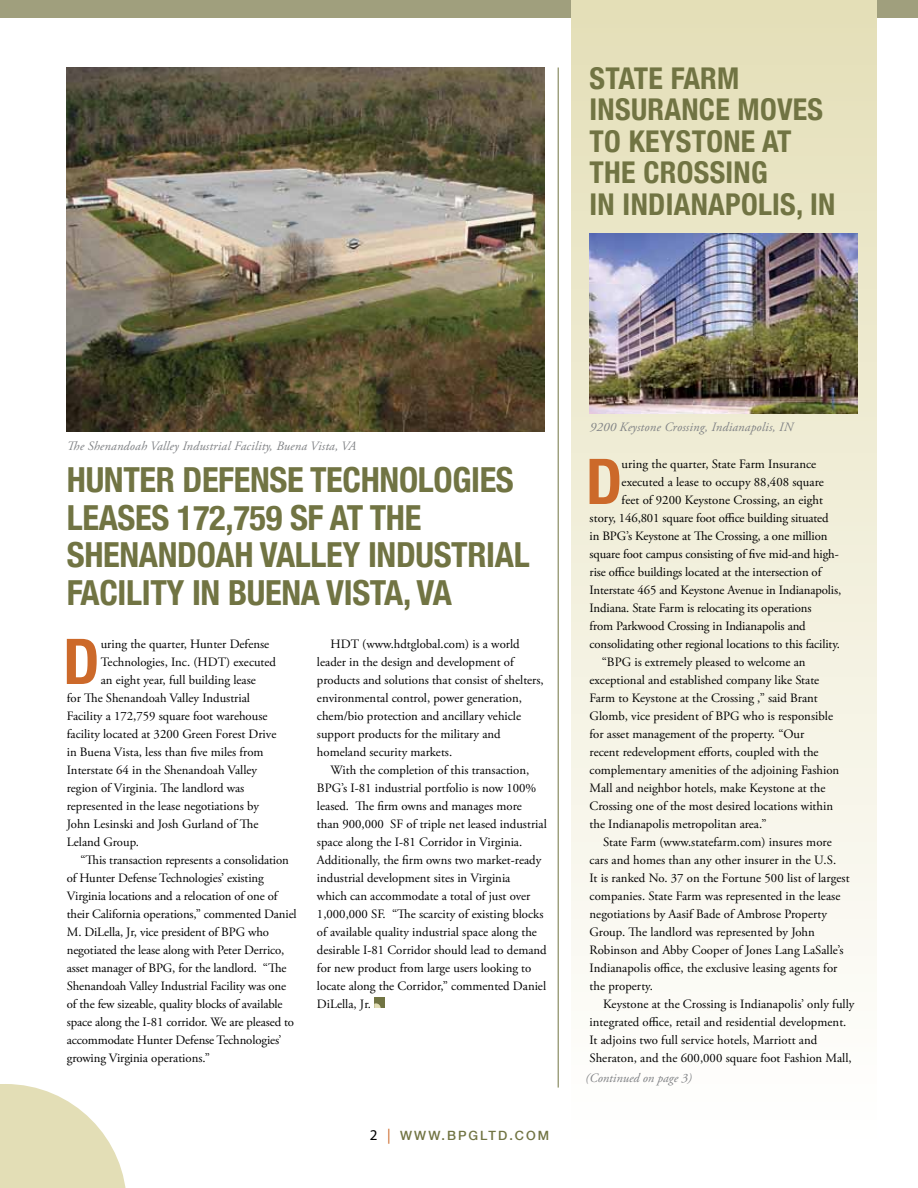
<style>
.page{position:relative;width:918px;height:1188px;background:#fff}
.page>*{position:absolute;margin:0;border:0;box-sizing:border-box;transform-origin:0 0}
.t1{font:700 condensed 63.15px "Helvetica Neue";color:#cc692a}
.t2{font:700 condensed 34.5px/37.5px "Helvetica Neue";letter-spacing:-.01em;color:#717443}
.t3{font:700 condensed 30px/31.5px "Helvetica Neue";letter-spacing:.01em;color:#717443}
.t4{font:12.75px/18px "Adobe Garamond Pro";color:#000}
.t5{font:italic 12.75px "Adobe Garamond Pro";letter-spacing:.015em;color:#808285}
.t6{font:500 12.75px "Helvetica Neue";letter-spacing:.16em;color:#717443}
.s1{font-family:"Myriad Pro";font-weight:400;font-size:15px;color:#000}
.s2{font-family:"Myriad Pro";font-weight:400;font-size:15px;color:#cc692a}
</style>
<div class="page">
<div style="left:0;top:0;width:918px;height:17px;background:#a09f7d"></div>
<div style="left:572px;top:0;width:304px;height:1152px;background:linear-gradient(to bottom,#e5dfb8,#fff)"></div>
<svg style="left:0;top:1084px;width:126px;height:104px"></svg>
<div style="left:374px;top:998px;width:10px;height:10px;background:#717443"></div>
<svg style="left:374px;top:1003px;width:7px;height:5px"></svg>
<img style="left:67px;top:68px;width:478px;height:364px">
<img style="left:590px;top:234px;width:267px;height:180px">
<hr style="left:558px;top:68px;width:1px;height:1020px;background:#717443">
<h3 class="t3" style="left:590px;top:62px;width:247px">STATE FARM<br>INSURANCE MOVES<br>TO KEYSTONE AT<br>THE CROSSING<br>IN INDIANAPOLIS, IN</h3>
<p class="t5" style="left:67px;top:438px;width:291px">The Shenandoah Valley Industrial Facility, Buena Vista, VA</p>
<h2 class="t2" style="left:67px;top:461px;width:447px;text-indent:73px">ER DEFENSE TECHNOLOGIES<br>LEASES 172,759 SF AT TH E<br>SH ENAND OAH VALLEY INDUSTR</h2>
<h2 class="t2" style="left:67px;top:461px;width:19px">HUNT</h2>
<h2 class="t2" style="left:486px;top:536px;width:43px">IAL</h2>
<h2 class="t2" style="left:67px;top:573px;width:387px">FACILITY IN BUENA VISTA, VA</h2>
<h1 class="t1" style="left:63px;top:623px;width:31px">D</h1>
<p class="t4" style="left:101px;top:635px;width:170px">uring the quarter, Hunter Defense</p>
<p class="t4" style="left:101px;top:653px;width:177px">Technologies, Inc. (HDT) executed</p>
<p class="t4" style="left:101px;top:671px;width:157px">an eight year, full building lease</p>
<p class="t4" style="left:67px;top:689px;width:185px">for The Shenandoah Valley Industrial</p>
<p class="t4" style="left:67px;top:707px;width:202px">Facility a 172,759 square foot warehouse</p>
<p class="t4" style="left:67px;top:725px;width:211px">facility located at 3200 Green Forest Drive</p>
<p class="t4" style="left:67px;top:743px;width:198px">in Buena Vista, less than five miles from</p>
<p class="t4" style="left:67px;top:761px;width:192px">Interstate 64 in the Shenandoah Valley</p>
<p class="t4" style="left:67px;top:779px;width:179px">region of Virginia. The landlord was</p>
<p class="t4" style="left:67px;top:797px;width:194px">represented in the lease negotiations by</p>
<p class="t4" style="left:67px;top:815px;width:193px">John Lesinski and Josh Gurland of The</p>
<p class="t4" style="left:67px;top:833px;width:74px">Leland Group.</p>
<p class="t4" style="left:80px;top:851px;width:210px">“This transaction represents a consolidation</p>
<p class="t4" style="left:67px;top:869px;width:198px">of Hunter Defense Technologies’ existing</p>
<p class="t4" style="left:67px;top:887px;width:212px">Virginia locations and a relocation of one of</p>
<p class="t4" style="left:67px;top:905px;width:231px">their California operations,” commented Daniel</p>
<p class="t4" style="left:67px;top:923px;width:204px">M. DiLella, Jr, vice president of BPG who</p>
<p class="t4" style="left:67px;top:941px;width:219px">negotiated the lease along with Peter Derrico,</p>
<p class="t4" style="left:67px;top:959px;width:221px">asset manager of BPG, for the landlord. “The</p>
<p class="t4" style="left:67px;top:977px;width:221px">Shenandoah Valley Industrial Facility was one</p>
<p class="t4" style="left:67px;top:995px;width:217px">of the few sizeable, quality blocks of available</p>
<p class="t4" style="left:67px;top:1013px;width:229px">space along the I-81 corridor. We are pleased to</p>
<p class="t4" style="left:67px;top:1031px;width:216px">accommodate Hunter Defense Technologies’</p>
<p class="t4" style="left:67px;top:1049px;width:145px">growing Virginia operations.”</p>
<p class="t4" style="left:317px;top:635px;width:228px;text-indent:14px">HDT (www.hdtglobal.com) is a world leader in the design and development of products and solutions that consist of shelters, environmental control, power generation, chem/bio protection and ancillary vehicle support products for the military and homeland security markets.</p>
<p class="t4" style="left:317px;top:761px;width:231px;text-indent:14px">With the completion of this transaction, BPG’s I-81 industrial portfolio is now 100% leased. The firm owns and manages more than 900,000 SF of triple net leased industrial space along the I-81 Corridor in Virginia.<br>Additionally, the firm owns two market-ready industrial development sites in Virginia<br>which can accommodate a total of just over 1,000,000 SF. “The scarcity of existing blocks of available quality industrial space along the desirable I-81 Corridor should lead to demand for new product from large users looking to locate along the Corridor,” commented Daniel DiLella, Jr.</p>
<p class="t6" style="left:370px;top:1128px;width:181px"><span class="s1">2</span> <span class="s2">|</span> WWW.BPGLTD.COM</p>
<p class="t5" style="left:590px;top:419px;width:205px">9200 Keystone Crossing, Indianapolis, IN</p>
<h1 class="t1" style="left:586px;top:443px;width:31px">D</h1>
<p class="t4" style="left:622px;top:455px;width:196px">uring the quarter, State Farm Insurance</p>
<p class="t4" style="left:622px;top:473px;width:204px">executed a lease to occupy 88,408 square</p>
<p class="t4" style="left:622px;top:491px;width:203px">feet of 9200 Keystone Crossing, an eight</p>
<p class="t4" style="left:590px;top:509px;width:241px">story, 146,801 square foot office building situated</p>
<p class="t4" style="left:590px;top:527px;width:239px">in BPG’s Keystone at The Crossing, a one million</p>
<p class="t4" style="left:590px;top:545px;width:251px">square foot campus consisting of five mid-and high-</p>
<p class="t4" style="left:590px;top:563px;width:233px">rise office buildings located at the intersection of</p>
<p class="t4" style="left:590px;top:581px;width:253px">Interstate 465 and Keystone Avenue in Indianapolis,</p>
<p class="t4" style="left:590px;top:599px;width:223px">Indiana. State Farm is relocating its operations</p>
<p class="t4" style="left:590px;top:617px;width:218px">from Parkwood Crossing in Indianapolis and</p>
<p class="t4" style="left:590px;top:635px;width:252px">consolidating other regional locations to this facility.</p>
<p class="t4" style="left:602px;top:653px;width:205px">“BPG is extremely pleased to welcome an</p>
<p class="t4" style="left:590px;top:671px;width:231px">exceptional and established company like State</p>
<p class="t4" style="left:590px;top:689px;width:230px">Farm to Keystone at the Crossing ,” said Brant</p>
<p class="t4" style="left:590px;top:707px;width:245px">Glomb, vice president of BPG who is responsible</p>
<p class="t4" style="left:590px;top:725px;width:216px">for asset management of the property. “Our</p>
<p class="t4" style="left:590px;top:743px;width:231px">recent redevelopment efforts, coupled with the</p>
<p class="t4" style="left:590px;top:761px;width:251px">complementary amenities of the adjoining Fashion</p>
<p class="t4" style="left:590px;top:779px;width:237px">Mall and neighbor hotels, make Keystone at the</p>
<p class="t4" style="left:590px;top:797px;width:245px">Crossing one of the most desired locations within</p>
<p class="t4" style="left:590px;top:815px;width:179px">the Indianapolis metropolitan area.”</p>
<p class="t4" style="left:603px;top:833px;width:230px">State Farm (www.statefarm.com) insures more</p>
<p class="t4" style="left:590px;top:851px;width:248px">cars and homes than any other insurer in the U.S.</p>
<p class="t4" style="left:590px;top:869px;width:262px">It is ranked No. 37 on the Fortune 500 list of largest</p>
<p class="t4" style="left:590px;top:887px;width:252px">companies. State Farm was represented in the lease</p>
<p class="t4" style="left:590px;top:905px;width:239px">negotiations by Aasif Bade of Ambrose Property</p>
<p class="t4" style="left:590px;top:923px;width:227px">Group. The landlord was represented by John</p>
<p class="t4" style="left:590px;top:941px;width:256px">Robinson and Abby Cooper of Jones Lang LaSalle’s</p>
<p class="t4" style="left:590px;top:959px;width:249px">Indianapolis office, the exclusive leasing agents for</p>
<p class="t4" style="left:590px;top:977px;width:65px">the property.</p>
<p class="t4" style="left:603px;top:996px;width:253px">Keystone at the Crossing is Indianapolis’ only fully</p>
<p class="t4" style="left:590px;top:1014px;width:258px">integrated office, retail and residential development.</p>
<p class="t4" style="left:590px;top:1032px;width:229px">It adjoins two full service hotels, Marriott and</p>
<p class="t4" style="left:590px;top:1050px;width:264px">Sheraton, and the 600,000 square foot Fashion Mall,</p>
<p class="t5" style="left:585px;top:1070px;width:108px">(Continued on page 3)</p>
</div>
